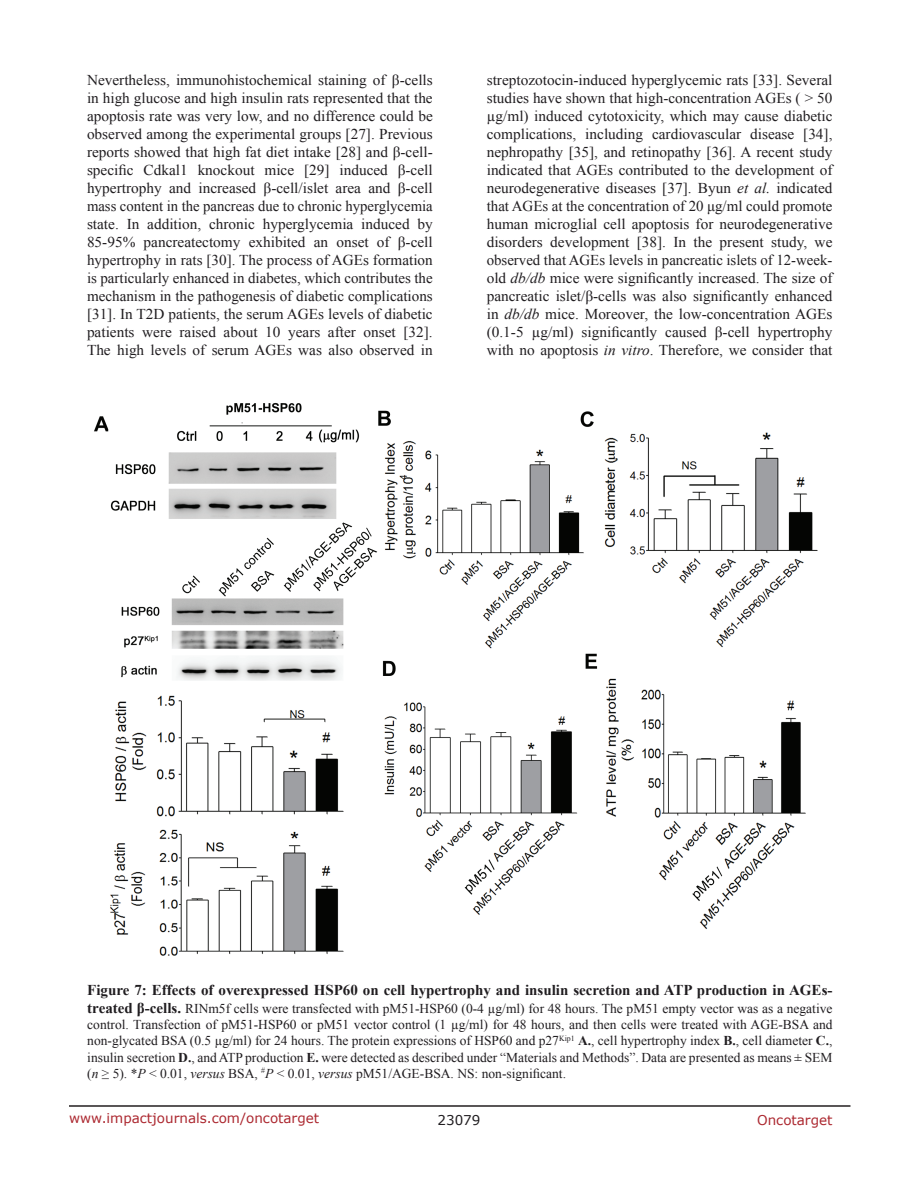
<style>
.page{position:relative;width:918px;height:1188px;background:#fff}
.page>*{position:absolute;margin:0;border:0;box-sizing:border-box;transform-origin:0 0}
.t1{font:15px/18px "Times New Roman";color:#201d20;text-align:justify}
.t2{font:700 15px "Times New Roman";color:#201d20}
.t3{font:13.5px/16.2px "Times New Roman";color:#201d20;text-align:justify}
.t4{font:13.5px "Verdana";color:#ac2830}
.t5{font:13.5px "Verdana";color:#201d20}
.s1{font-style:italic}
.s2{font-weight:700;font-size:15px}
.s3{font-weight:700}
</style>
<div class="page">
<hr style="left:69px;top:1105px;width:781px;height:2px;background:#231f20">
<img style="left:94px;top:402px;width:724px;height:554px">
<p class="t1" style="left:87px;top:71px;width:347px">Nevertheless, immunohistochemical staining of β-cells in high glucose and high insulin rats represented that the apoptosis rate was very low, and no difference could be observed among the experimental groups [27]. Previous reports showed that high fat diet intake [28] and β-cell&shy;specific Cdkal1 knockout mice [29] induced β-cell hypertrophy and increased β-cell/islet area and β-cell mass content in the pancreas due to chronic hyperglycemia state. In addition, chronic hyperglycemia induced by 85-95% pancreatectomy exhibited an onset of β-cell hypertrophy in rats [30]. The process of AGEs formation is particularly enhanced in diabetes, which contributes the mechanism in the pathogenesis of diabetic complications [31]. In T2D patients, the serum AGEs levels of diabetic patients were raised about 10 years after onset [32].<br>The high levels of serum AGEs was also observed in</p>
<p class="t1" style="left:487px;top:71px;width:347px">streptozotocin-induced hyperglycemic rats [33]. Several studies have shown that high-concentration AGEs ( &gt; 50 µg/ml) induced cytotoxicity, which may cause diabetic complications, including cardiovascular disease [34], nephropathy [35], and retinopathy [36]. A recent study indicated that AGEs contributed to the development of neurodegenerative diseases [37]. Byun <span class="s1">et al.</span> indicated that AGEs at the concentration of 20 μg/ml could promote human microglial cell apoptosis for neurodegenerative disorders development [38]. In the present study, we observed that AGEs levels in pancreatic islets of 12-week&shy;old <span class="s1">db/db</span> mice were significantly increased. The size of pancreatic islet/β-cells was also significantly enhanced in <span class="s1">db/db</span> mice. Moreover, the low-concentration AGEs (0.1-5 µg/ml) significantly caused β-cell hypertrophy with no apoptosis <span class="s1">in vitro</span>. Therefore, we consider that</p>
<p class="t2" style="left:87px;top:980px;width:747px">Figure 7: Effects of overexpressed HSP60 on cell hypertrophy and insulin secretion and ATP production in AGEs-</p>
<p class="t3" style="left:87px;top:1000px;width:747px"><span class="s2">treated β-cells.</span> RINm5f cells were transfected with pM51-HSP60 (0-4 µg/ml) for 48 hours. The pM51 empty vector was as a negative control. Transfection of pM51-HSP60 or pM51 vector control (1 µg/ml) for 48 hours, and then cells were treated with AGE-BSA and non-glycated BSA (0.5 µg/ml) for 24 hours. The protein expressions of HSP60 and p27<sup>Kip1</sup> <span class="s3">A.</span>, cell hypertrophy index <span class="s3">B.</span>, cell diameter <span class="s3">C.</span>, insulin secretion <span class="s3">D.</span>, and ATP production <span class="s3">E.</span> were detected as described under “Materials and Methods”. Data are presented as means ± SEM (<span class="s1">n</span> ≥ 5). *<span class="s1">P</span> &lt; 0.01, <span class="s1">versus</span> BSA, <sup>#</sup><span class="s1">P</span> &lt; 0.01, <span class="s1">versus</span> pM51/AGE-BSA. NS: non-significant.</p>
<p class="t4" style="left:69px;top:1109px;width:252px">www.impactjournals.com/oncotarget</p>
<p class="t5" style="left:438px;top:1111px;width:44px">23079</p>
<p class="t4" style="left:757px;top:1111px;width:77px">Oncotarget</p>
</div>
